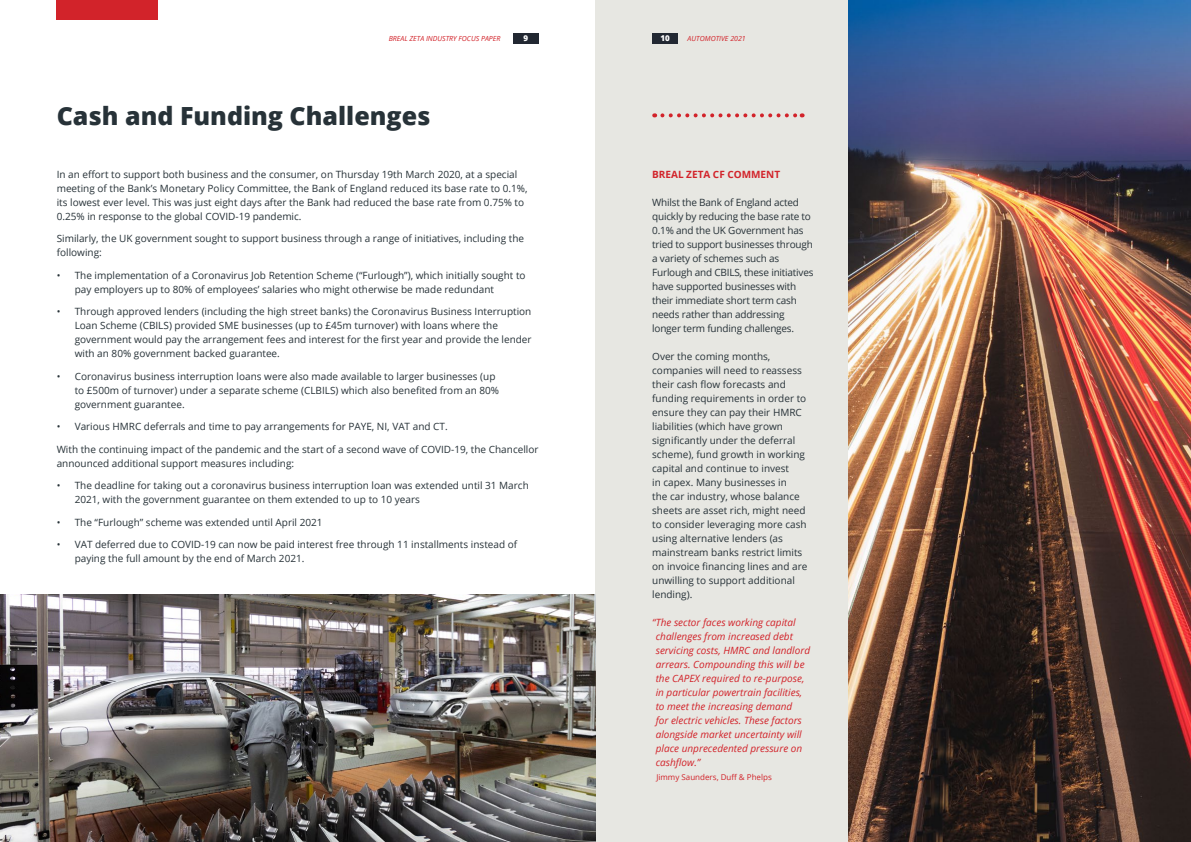
<style>
.page{position:relative;width:1191px;height:842px;background:#fff}
.page>*{position:absolute;margin:0;border:0;box-sizing:border-box;transform-origin:0 0}
.t1{font:800 25px "Open Sans";color:#273238}
.t2{font:10px/14px "Open Sans";color:#273238}
.t3{font:italic 10px/14px "Open Sans";color:#d2232a}
.t4{font:10px/14px "Open Sans";letter-spacing:-.02em;color:#273238}
.t5{font:700 10px "Open Sans";color:#d2232a}
.t6{font:8px "Open Sans";color:#d2232a}
.t7{font:800 8px "Open Sans";color:#fff}
.t8{font:italic 7px "Open Sans";color:#d2232a}
</style>
<div class="page">
<div style="left:57px;top:0;width:101px;height:20px;background:#d2232a"></div>
<img style="left:848px;top:0;width:343px;height:842px">
<div style="left:595px;top:0;width:253px;height:842px;background:#e7e7e2"></div>
<img style="left:0;top:595px;width:595px;height:247px">
<svg style="left:662px;top:113px;width:140px;height:4px"></svg>
<div style="left:513px;top:34px;width:26px;height:10px;background:#222832"></div>
<div style="left:652px;top:34px;width:26px;height:10px;background:#222832"></div>
<p class="t8" style="left:389px;top:33px;width:113px">BREAL ZETA INDUSTRY FOCUS PAPER</p>
<p class="t7" style="left:523px;top:32px;width:6px">9</p>
<p class="t7" style="left:660px;top:32px;width:11px">10</p>
<p class="t8" style="left:687px;top:33px;width:60px">AUTOMOTIVE 2021</p>
<h1 class="t1" style="left:57px;top:97px;width:375px">Cash and Funding Challenges</h1>
<p class="t2" style="left:57px;top:167px;width:472px">In an effort to support both business and the consumer, on Thursday 19th March 2020, at a special meeting of the Bank’s Monetary Policy Committee, the Bank of England reduced its base rate to 0.1%, its lowest ever level. This was just eight days after the Bank had reduced the base rate from 0.75% to 0.25% in response to the global COVID-19 pandemic.</p>
<p class="t2" style="left:57px;top:231px;width:469px">Similarly, the UK government sought to support business through a range of initiatives, including the following:</p>
<p class="t2" style="left:75px;top:268px;width:452px;text-indent:-18px">• The implementation of a Coronavirus Job Retention Scheme (“Furlough”), which initially sought to pay employers up to 80% of employees’ salaries who might otherwise be made redundant</p>
<p class="t2" style="left:75px;top:304px;width:458px;text-indent:-18px">• Through approved lenders (including the high street banks) the Coronavirus Business Interruption Loan Scheme (CBILS) provided SME businesses (up to £45m turnover) with loans where the government would pay the arrangement fees and interest for the first year and provide the lender with an 80% government backed guarantee.</p>
<p class="t2" style="left:75px;top:369px;width:426px;text-indent:-18px">• Coronavirus business interruption loans were also made available to larger businesses (up to £500m of turnover) under a separate scheme (CLBILS) which also benefited from an 80% government guarantee.</p>
<p class="t2" style="left:57px;top:419px;width:392px">• Various HMRC deferrals and time to pay arrangements for PAYE, NI, VAT and CT.</p>
<p class="t2" style="left:57px;top:442px;width:483px">With the continuing impact of the pandemic and the start of a second wave of COVID-19, the Chancellor announced additional support measures including:</p>
<p class="t2" style="left:75px;top:478px;width:455px;text-indent:-18px">• The deadline for taking out a coronavirus business interruption loan was extended until 31 March<br>2021, with the government guarantee on them extended to up to 10 years</p>
<p class="t2" style="left:57px;top:515px;width:267px">• The “Furlough” scheme was extended until April 2021</p>
<p class="t2" style="left:75px;top:537px;width:444px;text-indent:-18px">• VAT deferred due to COVID-19 can now be paid interest free through 11 installments instead of paying the full amount by the end of March 2021.</p>
<p class="t5" style="left:652px;top:167px;width:129px">BREAL ZETA CF COMMENT</p>
<p class="t4" style="left:652px;top:195px;width:163px">Whilst the Bank of England acted quickly by reducing the base rate to<br>0.1% and the UK Government has tried to support businesses through a variety of schemes such as<br>Furlough and CBILS, these initiatives have supported businesses with their immediate short term cash needs rather than addressing longer term funding challenges.</p>
<p class="t2" style="left:652px;top:349px;width:157px">Over the coming months, companies will need to reassess their cash flow forecasts and funding requirements in order to ensure they can pay their HMRC liabilities (which have grown significantly under the deferral scheme), fund growth in working capital and continue to invest<br>in capex. Many businesses in<br>the car industry, whose balance sheets are asset rich, might need to consider leveraging more cash using alternative lenders (as mainstream banks restrict limits on invoice financing lines and are unwilling to support additional lending).</p>
<p class="t3" style="left:655px;top:615px;width:156px;text-indent:-4px">“The sector faces working capital challenges from increased debt servicing costs, HMRC and landlord arrears. Compounding this will be the CAPEX required to re-purpose, in particular powertrain facilities, to meet the increasing demand<br>for electric vehicles. These factors alongside market uncertainty will place unprecedented pressure on cashflow.”</p>
<p class="t6" style="left:656px;top:771px;width:117px">Jimmy Saunders, Duff &amp; Phelps</p>
</div>
